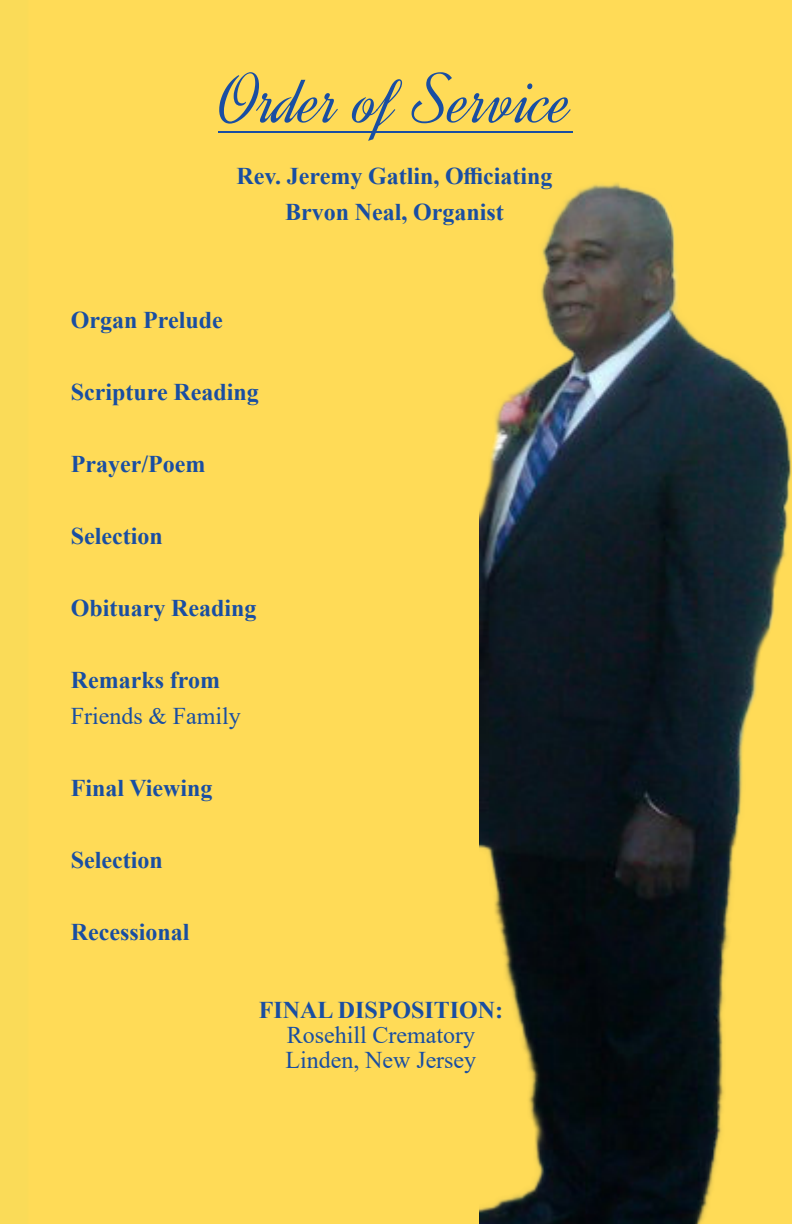
<style>
.page{position:relative;width:792px;height:1224px;background:#ffdb57}
.page>*{position:absolute;margin:0;border:0;box-sizing:border-box;transform-origin:0 0}
.t1{font:72px "Dynalight";color:#194ea2}
.t2{font:700 24px/36px "Times New Roman";color:#194ea2;text-align:center}
.t3{font:24px/25px "Times New Roman";color:#194ea2}
</style>
<div class="page">
<hr style="left:219px;top:132px;width:354px;height:1px;background:#194ea2">
<img style="left:479px;top:157px;width:313px;height:1067px">
<h1 class="t1" style="left:219px;top:58px;width:356px">Order of Service</h1>
<p class="t2" style="left:236px;top:161px;width:317px">Rev. Jeremy Gatlin, Officiating<br>Brvon Neal, Organist</p>
<p class="t2" style="left:71px;top:305px;width:153px">Organ Prelude</p>
<p class="t2" style="left:71px;top:377px;width:189px">Scripture Reading</p>
<p class="t2" style="left:71px;top:449px;width:136px">Prayer/Poem</p>
<p class="t2" style="left:71px;top:521px;width:93px">Selection</p>
<p class="t2" style="left:71px;top:593px;width:187px">Obituary Reading</p>
<p class="t2" style="left:71px;top:665px;width:151px">Remarks from</p>
<p class="t3" style="left:71px;top:706px;width:172px">Friends &amp; Family</p>
<p class="t2" style="left:71px;top:773px;width:143px">Final Viewing</p>
<p class="t2" style="left:71px;top:845px;width:93px">Selection</p>
<p class="t2" style="left:71px;top:917px;width:120px">Recessional</p>
<p class="t2" style="left:259px;top:995px;width:246px">FINAL DISPOSITION:</p>
<p class="t3" style="left:286px;top:1025px;width:192px">Rosehill Crematory<br>Linden, New Jersey</p>
</div>
